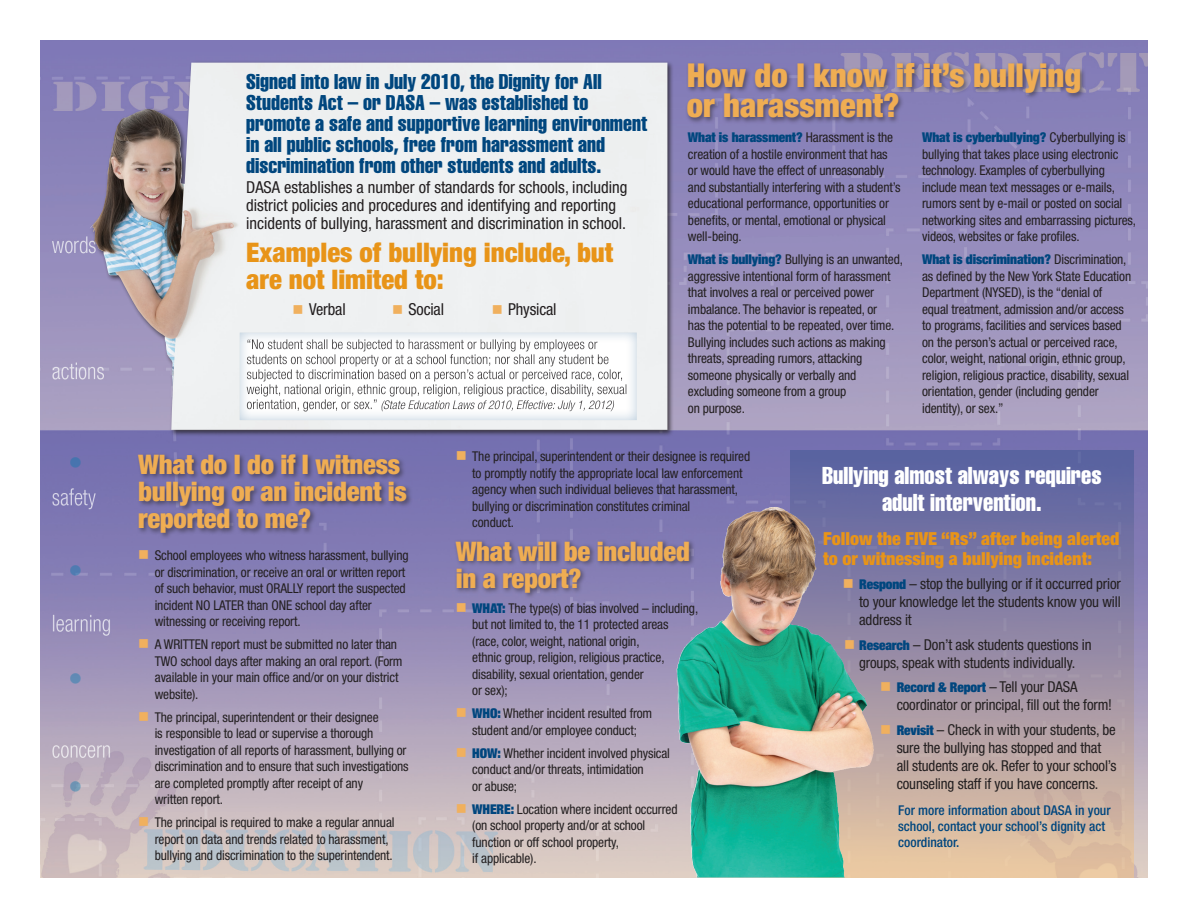
<style>
.page{position:relative;width:1188px;height:918px;background:#fff}
.page>*{position:absolute;margin:0;border:0;box-sizing:border-box;transform-origin:0 0}
.t1{font:900 condensed 33px/30px "Helvetica Neue LT Std";color:#efad53}
.t2{font:900 condensed 27px/27px "Helvetica Neue LT Std";letter-spacing:-.01em;color:#efad53}
.t3{font:900 condensed 27px/27px "Helvetica Neue LT Std";color:#e89418}
.t4{font:24px/27px "Helvetica LT Std Comp";color:#fff;text-align:center}
.t5{font:21px/21px "Helvetica LT Std Comp";color:#00467e}
.t6{font:900 condensed 18px/19.5px "Helvetica Neue LT Std";color:#e89418}
.t7{font:18px "Wingdings";color:#0079ad}
.t8{font:condensed 16.5px/18px "Helvetica Neue LT Std";color:#231f20}
.t9{font:condensed 15px/18px "Helvetica Neue LT Std";letter-spacing:-.01em;color:#231f20;text-align:justify}
.t10{font:condensed 13.5px/16.5px "Helvetica Neue LT Std";letter-spacing:-.01em;color:#231f20}
.t11{font:500 condensed 13.5px/16.2px "Helvetica Neue LT Std";color:#00467e}
.t12{font:900 condensed 13.5px "Helvetica Neue LT Std";letter-spacing:-.01em;color:#00467e}
.s1{font-weight:900;color:#00467e}
.s2{color:#f0b05e}
.s3{font-weight:900;font-size:13.5px;color:#00467e}
.s4{font-weight:400;font-size:15px;color:#231f20}
</style>
<div class="page">
<img style="left:40px;top:40px;width:1108px;height:838px">
<div style="left:88px;top:60px;width:586px;height:376px;background:#231f20;opacity:.75"></div>
<img style="left:90px;top:63px;width:577px;height:367px">
<div style="left:685px;top:61px;width:402px;height:63px;background:#231f20;opacity:.51"></div>
<div style="left:239px;top:330px;width:404px;height:91px;background:#00467e;opacity:.3"></div>
<svg style="left:791px;top:450px;width:343px;height:428px;background:#9491a1"></svg>
<div style="left:136px;top:452px;width:277px;height:87px;background:#231f20;opacity:.51"></div>
<div style="left:454px;top:539px;width:242px;height:60px;background:#231f20;opacity:.51"></div>
<img style="left:682px;top:507px;width:92px;height:144px">
<h3 class="t7" style="left:69px;top:452px;width:15px">●</h3>
<h3 class="t7" style="left:69px;top:560px;width:15px">●</h3>
<h3 class="t7" style="left:69px;top:668px;width:15px">●</h3>
<h3 class="t7" style="left:69px;top:776px;width:15px">●</h3>
<p class="t5" style="left:246px;top:70px;width:403px">Signed into law in July 2010, the Dignity for All Students Act – or DASA – was established to promote a safe and supportive learning environment in all public schools, free from harassment and discrimination from other students and adults.</p>
<h1 class="t1" style="left:687px;top:60px;width:396px">How do I know if it’s bullying or harassment?</h1>
<p class="t10" style="left:922px;top:129px;width:216px"><span class="s1">What is cyberbullying?</span> Cyberbullying is bullying that takes place using electronic technology. Examples of cyberbullying include mean text messages or e-mails, rumors sent by e-mail or posted on social networking sites and embarrassing pictures, videos, websites or fake profiles.</p>
<p class="t10" style="left:922px;top:251px;width:211px"><span class="s1">What is discrimination?</span> Discrimination, as defined by the New York State Education Department (NYSED), is the “denial of equal treatment, admission and/or access to programs, facilities and services based on the person’s actual or perceived race, color, weight, national origin, ethnic group, religion, religious practice, disability, sexual orientation, gender (including gender identity), or sex.”</p>
<p class="t10" style="left:688px;top:129px;width:214px"><span class="s1">What is harassment?</span> Harassment is the creation of a hostile environment that has or would have the effect of unreasonably and substantially interfering with a student’s educational performance, opportunities or benefits, or mental, emotional or physical well-being.</p>
<p class="t10" style="left:688px;top:251px;width:216px"><span class="s1">What is bullying?</span> Bullying is an unwanted, aggressive intentional form of harassment that involves a real or perceived power imbalance. The behavior is repeated, or<br>has the potential to be repeated, over time.<br>Bullying includes such actions as making threats, spreading rumors, attacking someone physically or verbally and excluding someone from a group<br>on purpose.</p>
<p class="t8" style="left:246px;top:178px;width:383px">DASA establishes a number of standards for schools, including district policies and procedures and identifying and reporting incidents of bullying, harassment and discrimination in school.</p>
<h2 class="t3" style="left:246px;top:239px;width:369px">Examples of bullying include, but are not limited to:</h2>
<p class="t8" style="left:292px;top:300px;width:55px"><span class="s2">■</span> Verbal</p>
<p class="t8" style="left:392px;top:300px;width:53px"><span class="s2">■</span> Social</p>
<p class="t8" style="left:492px;top:300px;width:66px"><span class="s2">■</span> Physical</p>
<h2 class="t2" style="left:138px;top:451px;width:270px">What do I do if I witness bullying or an incident is reported to me?</h2>
<p class="t10" style="left:155px;top:547px;width:255px;text-indent:-17px"><span class="s2">■</span> School employees who witness harassment, bullying or discrimination, or receive an oral or written report of such behavior, must ORALLY report the suspected incident NO LATER than ONE school day after witnessing or receiving report.</p>
<p class="t10" style="left:155px;top:636px;width:249px;text-indent:-17px"><span class="s2">■</span> A WRITTEN report must be submitted no later than TWO school days after making an oral report. (Form available in your main office and/or on your district website).</p>
<p class="t10" style="left:155px;top:708px;width:255px;text-indent:-17px"><span class="s2">■</span> The principal, superintendent or their designee<br>is responsible to lead or supervise a thorough investigation of all reports of harassment, bullying or discrimination and to ensure that such investigations are completed promptly after receipt of any<br>written report.</p>
<p class="t10" style="left:155px;top:814px;width:241px;text-indent:-17px"><span class="s2">■</span> The principal is required to make a regular annual report on data and trends related to harassment, bullying and discrimination to the superintendent.</p>
<p class="t10" style="left:472px;top:448px;width:279px;text-indent:-17px"><span class="s2">■</span> The principal, superintendent or their designee is required to promptly notify the appropriate local law enforcement agency when such individual believes that harassment, bullying or discrimination constitutes criminal<br>conduct.</p>
<h2 class="t2" style="left:456px;top:537px;width:236px">What will be included in a report?</h2>
<p class="t10" style="left:472px;top:600px;width:227px;text-indent:-17px"><span class="s2">■</span> <span class="s1">WHAT:</span> The type(s) of bias involved – including, but not limited to, the 11 protected areas (race, color, weight, national origin,<br>ethnic group, religion, religious practice, disability, sexual orientation, gender<br>or sex);</p>
<p class="t10" style="left:456px;top:705px;width:198px;text-align:center"><span class="s2">■</span> <span class="s1">WHO:</span> Whether incident resulted from student and/or employee conduct;</p>
<p class="t10" style="left:472px;top:745px;width:199px;text-indent:-17px"><span class="s2">■</span> <span class="s1">HOW:</span> Whether incident involved physical conduct and/or threats, intimidation<br>or abuse;</p>
<p class="t10" style="left:472px;top:801px;width:207px;text-indent:-17px"><span class="s2">■</span> <span class="s1">WHERE:</span> Location where incident occurred (on school property and/or at school function or off school property,<br>if applicable).</p>
<h3 class="t4" style="left:822px;top:461px;width:281px">Bullying almost always requires adult intervention.</h3>
<h3 class="t6" style="left:823px;top:529px;width:298px">Follow the FIVE “Rs” after being alerted to or witnessing a bullying incident:</h3>
<p class="t9" style="left:859px;top:575px;width:263px;text-indent:-17px"><span class="s2">■</span> <span class="s3">Respond</span> – stop the bullying or if it occurred prior to your knowledge let the students know you will address it</p>
<p class="t9" style="left:844px;top:635px;width:249px;text-align:center"><span class="s2">■</span> <span class="s3">Research</span> – Don’t ask students questions in groups, speak with students individually.</p>
<p class="t12" style="left:880px;top:679px;width:199px"><span class="s2">■</span> Record &amp; Report <span class="s4">– Tell your DASA</span></p>
<p class="t9" style="left:897px;top:696px;width:217px">coordinator or principal, fill out the form!</p>
<p class="t9" style="left:897px;top:720px;width:221px;text-align:left;text-indent:-16px"><span class="s2">■</span> <span class="s3">Revisit</span> – Check in with your students, be sure the bullying has stopped and that all students are ok. Refer to your school’s counseling staff if you have concerns.</p>
<p class="t11" style="left:898px;top:802px;width:214px">For more information about DASA in your school, contact your school’s dignity act coordinator.</p>
</div>
